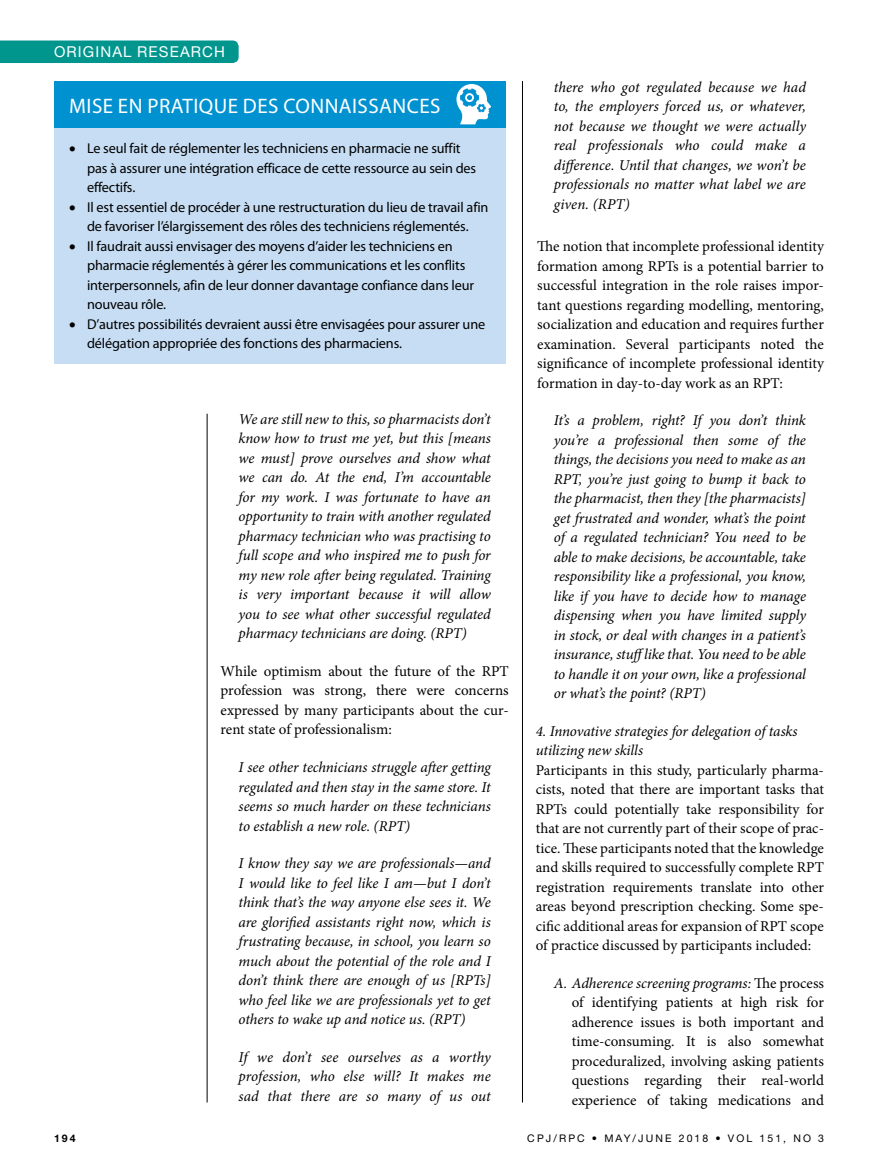
<style>
.page{position:relative;width:878px;height:1175px;background:#fff}
.page>*{position:absolute;margin:0;border:0;box-sizing:border-box;transform-origin:0 0}
.t1{font:21px "Myriad Pro";letter-spacing:.02em;color:#fff}
.t2{font:italic 15px/19.5px "Minion Pro";letter-spacing:-.005em;color:#000;text-align:justify}
.t3{font:15px/19.5px "Minion Pro";color:#000;text-align:justify}
.t4{font:15px "Helvetica Neue LT Std";letter-spacing:.075em;color:#fff}
.t5{font:14.25px/19.5px "Myriad Pro";letter-spacing:-.01em;color:#000}
.t6{font:10.5px "Helvetica Neue LT Std";letter-spacing:.2em;color:#000}
.t7{font:700 10.5px "Helvetica Neue LT Std";color:#000}
.s1{font-style:italic}
</style>
<div class="page">
<div style="left:0;top:40px;width:238px;height:23px;background:#00968e"></div>
<hr style="left:207px;top:414px;width:1px;height:688px;background:#000">
<hr style="left:522px;top:81px;width:1px;height:1021px;background:#000">
<div style="left:54px;top:81px;width:452px;height:47px;background:#0091d1"></div>
<div style="left:54px;top:128px;width:452px;height:235px;background:#c7ddf3"></div>
<svg style="left:456px;top:84px;width:35px;height:40px"></svg>
<p class="t4" style="left:54px;top:43px;width:172px">ORIGINAL RESEARCH</p>
<h1 class="t1" style="left:69px;top:93px;width:186px">MISE EN PRATIQUE DES</h1>
<h1 class="t1" style="left:283px;top:93px;width:120px">CONNAISSANCES</h1>
<p class="t5" style="left:87px;top:139px;width:390px;text-indent:-18px">• Le seul fait de réglementer les techniciens en pharmacie ne suffit pas à assurer une intégration efficace de cette ressource au sein des effectifs.</p>
<p class="t5" style="left:69px;top:197px;width:421px;text-align:center">• Il est essentiel de procéder à une restructuration du lieu de travail afin de favoriser l’élargissement des rôles des techniciens réglementés.</p>
<p class="t5" style="left:87px;top:236px;width:388px;text-indent:-18px">• Il faudrait aussi envisager des moyens d’aider les techniciens en pharmacie réglementés à gérer les communications et les conflits interpersonnels, afin de leur donner davantage confiance dans leur nouveau rôle.</p>
<p class="t5" style="left:87px;top:314px;width:399px;text-indent:-18px">• D’autres possibilités devraient aussi être envisagées pour assurer une délégation appropriée des fonctions des pharmaciens.</p>
<p class="t2" style="left:238px;top:409px;width:254px">We are still new to this, so pharmacists don’t know how to trust me yet, but this [means we must] prove ourselves and show what we can do. At the end, I’m accountable for my work. I was fortunate to have an opportunity to train with another regulated pharmacy technician who was practising to full scope and who inspired me to push for my new role after being regulated. Training is very important because it will allow you to see what other successful regulated pharmacy technicians are doing. (RPT)</p>
<p class="t3" style="left:220px;top:661px;width:290px">While optimism about the future of the RPT profession was strong, there were concerns expressed by many participants about the cur&shy;rent state of professionalism:</p>
<p class="t2" style="left:238px;top:757px;width:254px">I see other technicians struggle after getting regulated and then stay in the same store. It seems so much harder on these technicians to establish a new role. (RPT)</p>
<p class="t2" style="left:238px;top:853px;width:254px">I know they say we are professionals—and I would like to feel like I am—but I don’t think that’s the way anyone else sees it. We are glorified assistants right now, which is frustrating because, in school, you learn so much about the potential of the role and I don’t think there are enough of us [RPTs] who feel like we are professionals yet to get others to wake up and notice us. (RPT)</p>
<p class="t2" style="left:238px;top:1047px;width:254px">If we don’t see ourselves as a worthy profession, who else will? It makes me sad that there are so many of us out</p>
<p class="t2" style="left:554px;top:77px;width:254px">there who got regulated because we had to, the employers forced us, or whatever, not because we thought we were actually real professionals who could make a difference. Until that changes, we won’t be professionals no matter what label we are given. (RPT)</p>
<p class="t3" style="left:537px;top:236px;width:288px">The notion that incomplete professional identity formation among RPTs is a potential barrier to successful integration in the role raises impor&shy;tant questions regarding modelling, mentoring, socialization and education and requires further examination. Several participants noted the significance of incomplete professional identity formation in day-to-day work as an RPT:</p>
<p class="t2" style="left:554px;top:410px;width:254px">It’s a problem, right? If you don’t think you’re a professional then some of the things, the decisions you need to make as an RPT, you’re just going to bump it back to the pharmacist, then they [the pharmacists] get frustrated and wonder, what’s the point of a regulated technician? You need to be able to make decisions, be accountable, take responsibility like a professional, you know, like if you have to decide how to manage dispensing when you have limited supply in stock, or deal with changes in a patient’s insurance, stufflike that. You need to be able to handle it on your own, like a professional or what’s the point? (RPT)</p>
<p class="t2" style="left:535px;top:721px;width:263px">4. Innovative strategies for delegation of tasks utilizing new skills</p>
<p class="t3" style="left:535px;top:760px;width:290px">Participants in this study, particularly pharma&shy;cists, noted that there are important tasks that RPTs could potentially take responsibility for that are not currently part of their scope of prac&shy;tice. These participants noted that the knowledge and skills required to successfully complete RPT registration requirements translate into other areas beyond prescription checking. Some spe&shy;cific additional areas for expansion of RPT scope of practice discussed by participants included:</p>
<p class="t3" style="left:572px;top:973px;width:254px;text-indent:-18px"><span class="s1">A. Adherence screening programs:</span> The process of identifying patients at high risk for adherence issues is both important and time-consuming. It is also somewhat proceduralized, involving asking patients questions regarding their real-world experience of taking medications and</p>
<p class="t7" style="left:54px;top:1131px;width:23px">194</p>
<p class="t6" style="left:527px;top:1132px;width:298px">CPJ/RPC • MAY/JUNE 2018 • VOL 151, NO 3</p>
</div>
